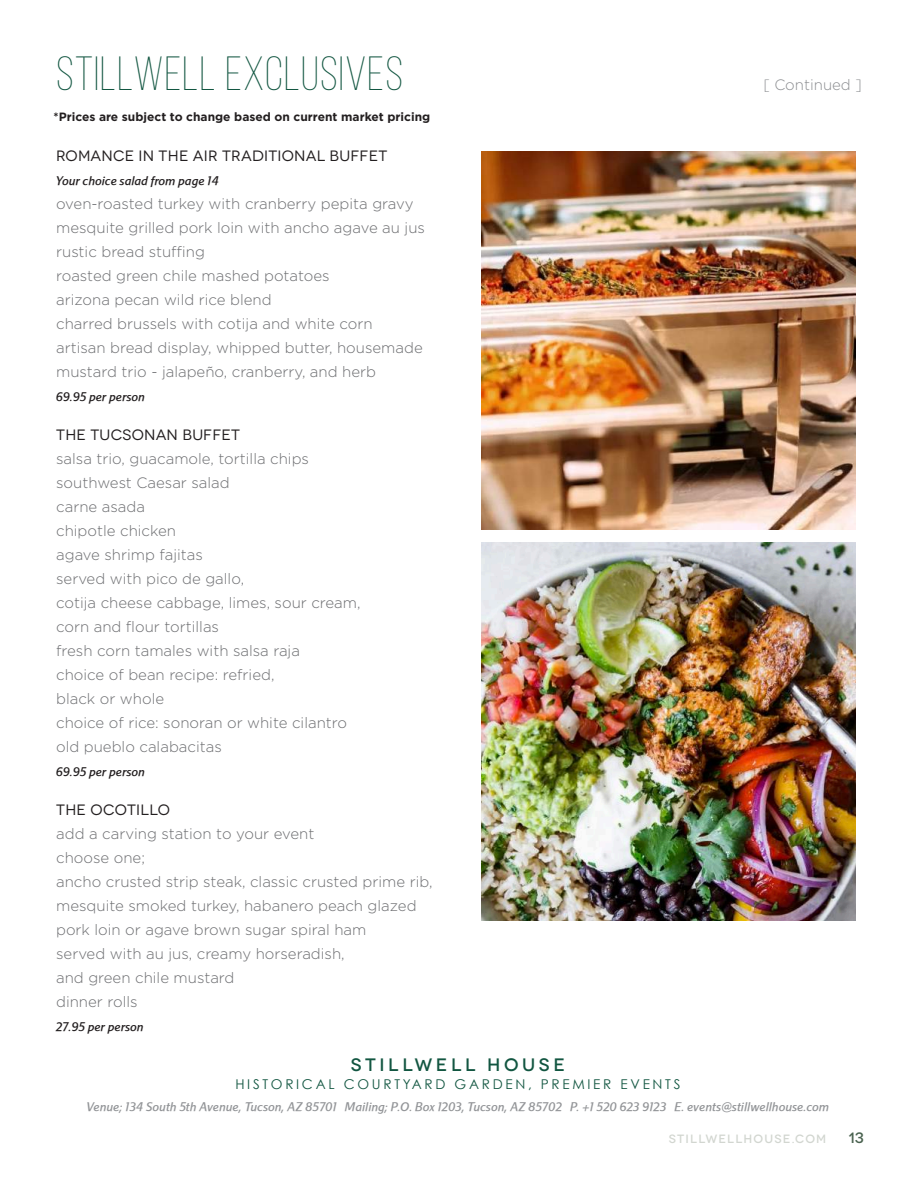
<style>
.page{position:relative;width:918px;height:1188px;background:#fff}
.page>*{position:absolute;margin:0;border:0;box-sizing:border-box;transform-origin:0 0}
.t1{font:300 48px "Bebas Neue";letter-spacing:.025em;color:#125641}
.t2{font:500 18px "Novecentowide";letter-spacing:.2em;color:#125641}
.t3{font:300 15px/24px "Gotham";color:#6c6d70}
.t4{font:15px "Novecentowide";letter-spacing:.02em;color:#231f20}
.t5{font:300 15px "Gotham";color:#8b8d90}
.t6{font:500 15px "Novecentowide";color:#49624f}
.t7{font:13.5px "Century Gothic";letter-spacing:.2em;color:#125641}
.t8{font:italic 500 12px "Marriott";color:#939598}
.t9{font:italic 500 12px "Marriott";color:#231f20}
.t10{font:700 12px "Gotham";color:#231f20}
.t11{font:500 12px "Novecentowide";letter-spacing:.1em;color:#d2d6d0}
</style>
<div class="page">
<img style="left:482px;top:152px;width:373px;height:378px">
<img style="left:482px;top:543px;width:373px;height:378px">
<h1 class="t1" style="left:56px;top:48px;width:348px">STILLWELL EXCLUSIVES</h1>
<p class="t10" style="left:54px;top:109px;width:378px">*Prices are subject to change based on current market pricing</p>
<p class="t4" style="left:56px;top:147px;width:333px">ROMANCE IN THE AIR TRADITIONAL BUFFET</p>
<p class="t9" style="left:56px;top:173px;width:165px">Your choice salad from page 14</p>
<p class="t3" style="left:56px;top:192px;width:370px">oven-roasted turkey with cranberry pepita gravy mesquite grilled pork loin with ancho agave au jus rustic bread stuffing<br>roasted green chile mashed potatoes<br>arizona pecan wild rice blend<br>charred brussels with cotija and white corn artisan bread display, whipped butter, housemade mustard trio - jalapeño, cranberry, and herb</p>
<p class="t9" style="left:56px;top:389px;width:91px">69.95 per person</p>
<p class="t4" style="left:56px;top:426px;width:185px">THE TUCSONAN BUFFET</p>
<p class="t3" style="left:56px;top:447px;width:306px">salsa trio, guacamole, tortilla chips southwest Caesar salad<br>carne asada<br>chipotle chicken<br>agave shrimp fajitas<br>served with pico de gallo,<br>cotija cheese cabbage, limes, sour cream, corn and flour tortillas<br>fresh corn tamales with salsa raja<br>choice of bean recipe: refried,<br>black or whole<br>choice of rice: sonoran or white cilantro old pueblo calabacitas</p>
<p class="t9" style="left:56px;top:764px;width:91px">69.95 per person</p>
<p class="t4" style="left:56px;top:801px;width:115px">THE OCOTILLO</p>
<p class="t3" style="left:56px;top:822px;width:378px">add a carving station to your event<br>choose one;<br>ancho crusted strip steak, classic crusted prime rib, mesquite smoked turkey, habanero peach glazed pork loin or agave brown sugar spiral ham<br>served with au jus, creamy horseradish,<br>and green chile mustard<br>dinner rolls</p>
<p class="t9" style="left:56px;top:1019px;width:89px">27.95 per person</p>
<p class="t5" style="left:763px;top:75px;width:100px">[ Continued ]</p>
<p class="t2" style="left:351px;top:1054px;width:215px">STILLWELL HOUSE</p>
<p class="t7" style="left:235px;top:1076px;width:447px">HISTORICAL COURTYARD GARDEN, PREMIER EVENTS</p>
<p class="t8" style="left:86px;top:1099px;width:744px">Venue; 134 South 5th Avenue, Tucson, AZ 85701 Mailing; P.O. Box 1203, Tucson, AZ 85702 P. +1 520 623 9123 E. events@stillwellhouse.com</p>
<p class="t11" style="left:669px;top:1131px;width:159px">STILLWELLHOUSE.COM</p>
<p class="t6" style="left:848px;top:1128px;width:17px">13</p>
</div>
